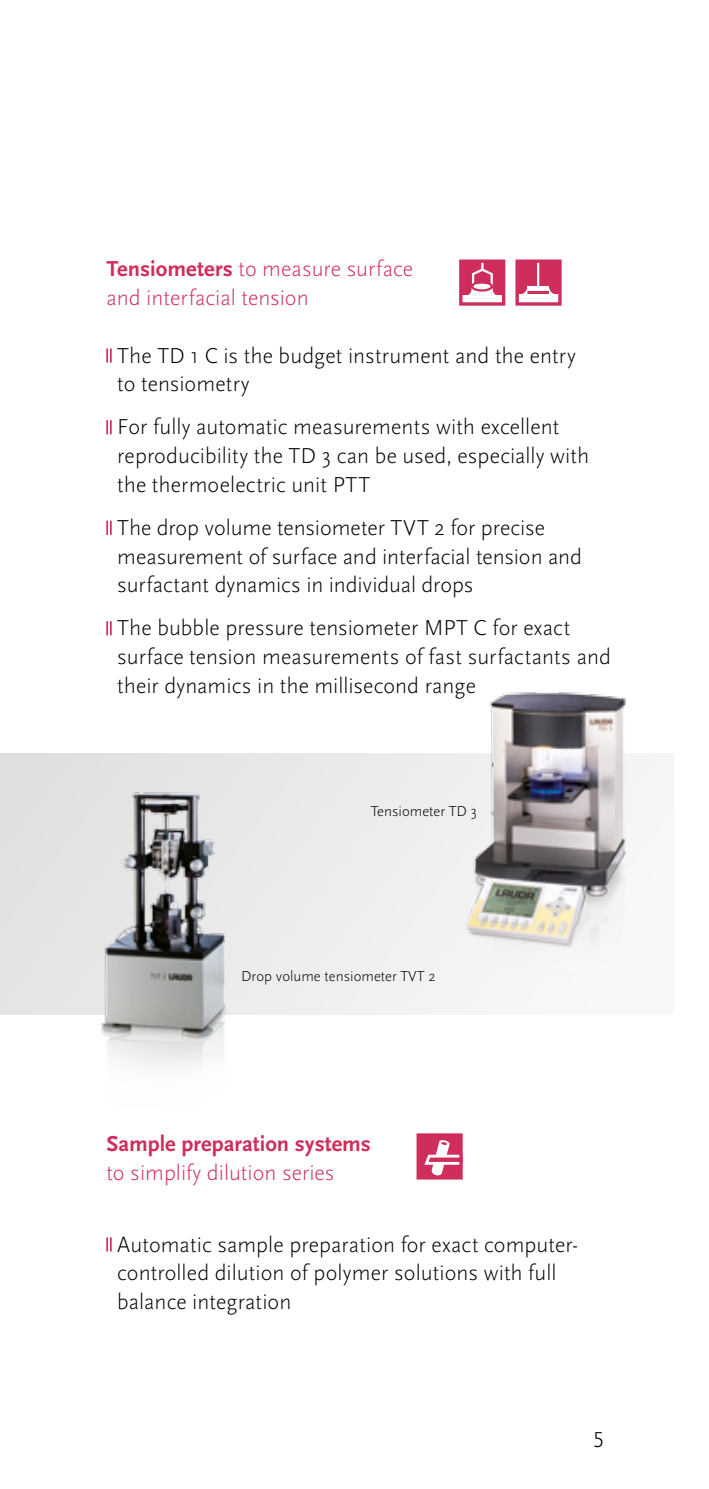
<style>
.page{position:relative;width:709px;height:1489px;background:#fff}
.page>*{position:absolute;margin:0;border:0;box-sizing:border-box;transform-origin:0 0}
.t1{font:300 22.5px/28.8px "Scala Sans Pro";letter-spacing:.005em;color:#000}
.t2{font:300 22.5px/28.8px "Scala Sans Pro";color:#cf2d5b}
.t3{font:700 22.5px "Scala Sans Pro";color:#cf2d5b}
.t4{font:300 15px "Scala Sans Pro";color:#000}
.s1{font-weight:700}
</style>
<div class="page">
<div style="left:0;top:752px;width:673px;height:262px;background:#ececec"></div>
<img style="left:433px;top:692px;width:232px;height:315px">
<svg style="left:106px;top:348px;width:6px;height:14px"></svg>
<svg style="left:106px;top:420px;width:6px;height:14px"></svg>
<svg style="left:106px;top:520px;width:6px;height:15px"></svg>
<svg style="left:106px;top:621px;width:6px;height:14px"></svg>
<img style="left:69px;top:767px;width:168px;height:301px">
<svg style="left:106px;top:1237px;width:6px;height:14px"></svg>
<div style="left:418px;top:1134px;width:43px;height:43px;background:#cf2d5b"></div>
<svg style="left:424px;top:1140px;width:34px;height:35px"></svg>
<div style="left:416px;top:1133px;width:46px;height:46px;border:3px solid #cf2d5b"></div>
<div style="left:461px;top:261px;width:42px;height:43px;background:#cf2d5b"></div>
<svg style="left:464px;top:263px;width:35px;height:33px"></svg>
<div style="left:471px;top:281px;width:22px;height:10px;border:2px solid #cf2d5b;border-radius:50%"></div>
<div style="left:462px;top:296px;width:40px;height:9px;background:#fff"></div>
<div style="left:459px;top:259px;width:46px;height:47px;border:3px solid #cf2d5b"></div>
<div style="left:517px;top:261px;width:43px;height:43px;background:#cf2d5b"></div>
<svg style="left:549px;top:288px;width:5px;height:6px"></svg>
<hr style="left:537px;top:259px;width:2px;height:31px;background:#fff">
<hr style="left:527px;top:286px;width:22px;height:4px;background:#fff">
<svg style="left:522px;top:289px;width:5px;height:5px"></svg>
<div style="left:515px;top:294px;width:46px;height:12px;background:#fff"></div>
<div style="left:515px;top:259px;width:46px;height:47px;border:3px solid #cf2d5b"></div>
<p class="t2" style="left:106px;top:255px;width:308px"><span class="s1">Tensiometers</span> to measure surface and interfacial tension</p>
<p class="t1" style="left:117px;top:341px;width:460px">The TD 1 C is the budget instrument and the entry to tensiometry</p>
<p class="t1" style="left:117px;top:412px;width:473px">For fully automatic measurements with excellent reproducibility the TD 3 can be used, especially with the thermoelectric unit PTT</p>
<p class="t1" style="left:117px;top:513px;width:466px">The drop volume tensiometer TVT 2 for precise measurement of surface and interfacial tension and surfactant dynamics in individual drops</p>
<p class="t1" style="left:117px;top:613px;width:495px">The bubble pressure tensiometer MPT C for exact surface tension measurements of fast surfactants and their dynamics in the millisecond range</p>
<p class="t4" style="left:371px;top:802px;width:108px">Tensiometer TD 3</p>
<p class="t4" style="left:241px;top:967px;width:196px">Drop volume tensiometer TVT 2</p>
<p class="t3" style="left:106px;top:1130px;width:266px">Sample preparation systems</p>
<p class="t2" style="left:106px;top:1158px;width:230px">to simplify dilution series</p>
<p class="t1" style="left:117px;top:1229px;width:462px">Automatic sample preparation for exact computer&shy;controlled dilution of polymer solutions with full balance integration</p>
<p class="t1" style="left:593px;top:1424px;width:13px">5</p>
</div>
